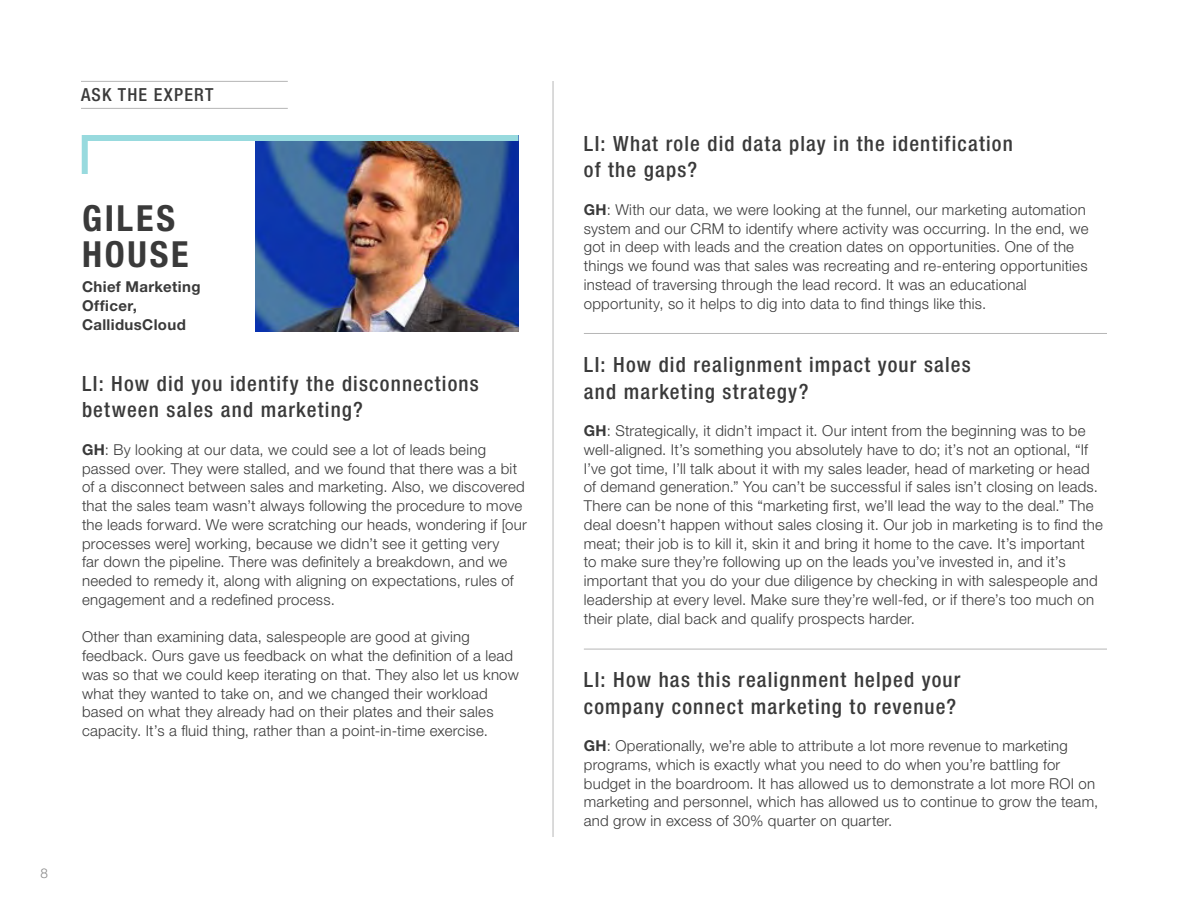
<style>
.page{position:relative;width:1188px;height:918px;background:#fff}
.page>*{position:absolute;margin:0;border:0;box-sizing:border-box;transform-origin:0 0}
.t1{font:700 condensed 36px/36px "Helvetica Neue LT Pro";letter-spacing:.08em;color:#3a3a3a}
.t2{font:500 condensed 21px/26.2px "Helvetica Neue LT Pro";letter-spacing:.055em;color:#3a3a3a}
.t3{font:500 condensed 18px "Helvetica Neue LT Pro";letter-spacing:.07em;color:#3a3a3a}
.t4{font:300 15px/18.8px "Helvetica Neue LT Pro";letter-spacing:.015em;color:#3a3a3a}
.t5{font:700 15px/18.8px "Helvetica Neue LT Pro";letter-spacing:.025em;color:#3a3a3a}
.t6{font:300 13.5px "Helvetica Neue LT Pro";color:#878787}
.s1{font-weight:700}
</style>
<div class="page">
<img style="left:255px;top:180px;width:264px;height:151px">
<hr style="left:553px;top:81px;width:1px;height:756px;background:#b6b6b6">
<hr style="left:584px;top:333px;width:523px;height:1px;background:#b6b6b6">
<hr style="left:584px;top:649px;width:523px;height:1px;background:#b6b6b6">
<hr style="left:81px;top:81px;width:207px;height:1px;background:#b6b6b6">
<hr style="left:81px;top:108px;width:207px;height:1px;background:#b6b6b6">
<img style="left:81px;top:135px;width:438px;height:45px">
<hr style="left:1187px;top:415px;width:1px;height:503px;background:#ecf9fb">
<p class="t3" style="left:81px;top:84px;width:134px">ASK THE EXPERT</p>
<h1 class="t1" style="left:82px;top:200px;width:108px">GILES<br>HOUSE</h1>
<p class="t5" style="left:82px;top:277px;width:120px">Chief Marketing<br>Officer,<br>CallidusCloud</p>
<h2 class="t2" style="left:82px;top:370px;width:398px">LI: How did you identify the disconnections between sales and marketing?</h2>
<p class="t4" style="left:82px;top:440px;width:446px"><span class="s1">GH</span>: By looking at our data, we could see a lot of leads being passed over. They were stalled, and we found that there was a bit of a disconnect between sales and marketing. Also, we discovered that the sales team wasn’t always following the procedure to move the leads forward. We were scratching our heads, wondering if [our processes were] working, because we didn’t see it getting very<br>far down the pipeline. There was definitely a breakdown, and we needed to remedy it, along with aligning on expectations, rules of engagement and a redefined process.</p>
<p class="t4" style="left:82px;top:627px;width:438px">Other than examining data, salespeople are good at giving feedback. Ours gave us feedback on what the definition of a lead was so that we could keep iterating on that. They also let us know what they wanted to take on, and we changed their workload based on what they already had on their plates and their sales capacity. It’s a fluid thing, rather than a point-in-time exercise.</p>
<p class="t6" style="left:40px;top:864px;width:9px">8</p>
<h2 class="t2" style="left:584px;top:130px;width:431px">LI: What role did data play in the identification of the gaps?</h2>
<p class="t4" style="left:584px;top:200px;width:506px"><span class="s1">GH</span>: With our data, we were looking at the funnel, our marketing automation system and our CRM to identify where activity was occurring. In the end, we got in deep with leads and the creation dates on opportunities. One of the things we found was that sales was recreating and re-entering opportunities instead of traversing through the lead record. It was an educational opportunity, so it helps to dig into data to find things like this.</p>
<h2 class="t2" style="left:584px;top:352px;width:388px">LI: How did realignment impact your sales and marketing strategy?</h2>
<p class="t4" style="left:584px;top:421px;width:521px"><span class="s1">GH</span>: Strategically, it didn’t impact it. Our intent from the beginning was to be well-aligned. It’s something you absolutely have to do; it’s not an optional, “If I’ve got time, I’ll talk about it with my sales leader, head of marketing or head of demand generation.” You can’t be successful if sales isn’t closing on leads.<br>There can be none of this “marketing first, we’ll lead the way to the deal.” The deal doesn’t happen without sales closing it. Our job in marketing is to find the meat; their job is to kill it, skin it and bring it home to the cave. It’s important<br>to make sure they’re following up on the leads you’ve invested in, and it’s important that you do your due diligence by checking in with salespeople and leadership at every level. Make sure they’re well-fed, or if there’s too much on their plate, dial back and qualify prospects harder.</p>
<h2 class="t2" style="left:584px;top:667px;width:378px">LI: How has this realignment helped your company connect marketing to revenue?</h2>
<p class="t4" style="left:584px;top:736px;width:516px"><span class="s1">GH</span>: Operationally, we’re able to attribute a lot more revenue to marketing programs, which is exactly what you need to do when you’re battling for budget in the boardroom. It has allowed us to demonstrate a lot more ROI on marketing and personnel, which has allowed us to continue to grow the team, and grow in excess of 30% quarter on quarter.</p>
</div>
